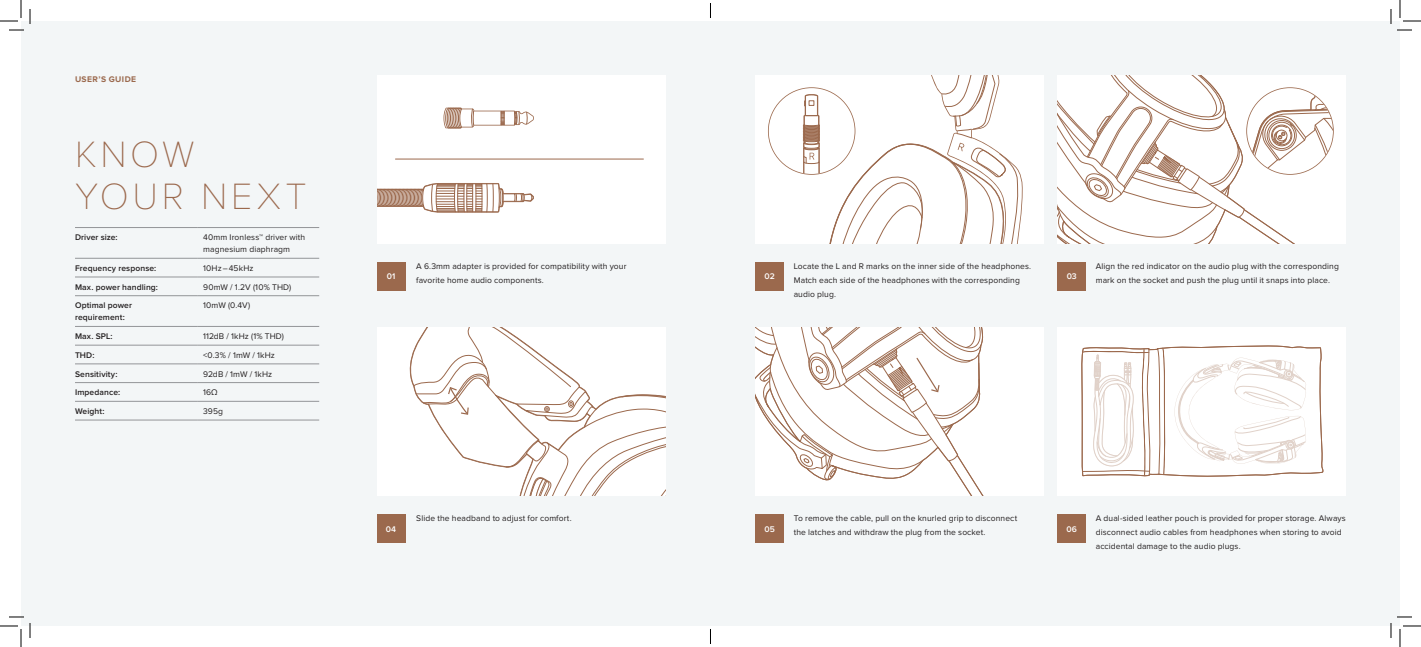
<style>
.page{position:relative;width:1421px;height:647px;background:#fff}
.page>*{position:absolute;margin:0;border:0;box-sizing:border-box;transform-origin:0 0}
.t1{font:100 38px/42px "Proxima Nova T";letter-spacing:.095em;color:#9b694d}
.t2{font:8.5px/14px "Proxima Nova";letter-spacing:.015em;color:#231f20}
.t3{font:600 8.5px/12px "Proxima Nova";letter-spacing:.015em;color:#231f20}
.t4{font:600 8.5px "Proxima Nova";letter-spacing:.015em;color:#fff}
.t5{font:700 8.5px "Proxima Nova";letter-spacing:.05em;color:#9b694d}
</style>
<div class="page">
<div style="left:21px;top:21px;width:1379px;height:605px;background:#f3f6f7"></div>
<div style="left:1057px;top:327px;width:289px;height:168px;background:#fff"></div>
<svg style="left:1081px;top:345px;width:243px;height:132px"></svg>
<svg style="left:756px;top:327px;width:282px;height:168px"></svg>
<div style="left:377px;top:327px;width:288px;height:168px;background:#fff"></div>
<svg style="left:409px;top:327px;width:256px;height:168px"></svg>
<svg style="left:1057px;top:75px;width:289px;height:168px"></svg>
<div style="left:756px;top:75px;width:288px;height:168px;background:#fff"></div>
<svg style="left:768px;top:75px;width:255px;height:168px"></svg>
<div style="left:377px;top:75px;width:288px;height:168px;background:#fff"></div>
<svg style="left:443px;top:108px;width:91px;height:20px"></svg>
<svg style="left:377px;top:183px;width:157px;height:30px"></svg>
<hr style="left:395px;top:159px;width:248px;height:1px;background:#9b694d">
<div style="left:1057px;top:262px;width:28px;height:28px;background:#9b694d"></div>
<div style="left:377px;top:262px;width:28px;height:28px;background:#9b694d"></div>
<div style="left:756px;top:262px;width:28px;height:28px;background:#9b694d"></div>
<div style="left:377px;top:514px;width:28px;height:28px;background:#9b694d"></div>
<div style="left:756px;top:514px;width:28px;height:28px;background:#9b694d"></div>
<div style="left:1057px;top:514px;width:28px;height:28px;background:#9b694d"></div>
<hr style="left:75px;top:227px;width:122px;height:1px;background:#939598">
<hr style="left:197px;top:227px;width:122px;height:1px;background:#939598">
<hr style="left:75px;top:258px;width:122px;height:1px;background:#939598">
<hr style="left:197px;top:258px;width:122px;height:1px;background:#939598">
<hr style="left:75px;top:277px;width:122px;height:1px;background:#939598">
<hr style="left:197px;top:277px;width:122px;height:1px;background:#939598">
<hr style="left:75px;top:295px;width:122px;height:1px;background:#939598">
<hr style="left:197px;top:295px;width:122px;height:1px;background:#939598">
<hr style="left:75px;top:326px;width:122px;height:1px;background:#939598">
<hr style="left:197px;top:326px;width:122px;height:1px;background:#939598">
<hr style="left:75px;top:345px;width:122px;height:1px;background:#939598">
<hr style="left:197px;top:345px;width:122px;height:1px;background:#939598">
<hr style="left:75px;top:364px;width:122px;height:1px;background:#939598">
<hr style="left:197px;top:364px;width:122px;height:1px;background:#939598">
<hr style="left:75px;top:382px;width:122px;height:1px;background:#939598">
<hr style="left:197px;top:382px;width:122px;height:1px;background:#939598">
<hr style="left:75px;top:401px;width:122px;height:1px;background:#939598">
<hr style="left:197px;top:401px;width:122px;height:1px;background:#939598">
<hr style="left:75px;top:420px;width:122px;height:1px;background:#939598">
<hr style="left:197px;top:420px;width:122px;height:1px;background:#939598">
<svg style="left:1397px;top:29px;width:15px;height:2px"></svg>
<svg style="left:1397px;top:616px;width:15px;height:2px"></svg>
<svg style="left:1390px;top:9px;width:1px;height:15px"></svg>
<svg style="left:1390px;top:623px;width:1px;height:15px"></svg>
<svg style="left:0;top:0;width:31px;height:31px"></svg>
<svg style="left:0;top:616px;width:31px;height:31px"></svg>
<svg style="left:1399px;top:0;width:22px;height:22px"></svg>
<svg style="left:1399px;top:625px;width:22px;height:22px"></svg>
<svg style="left:710px;top:3px;width:1px;height:15px"></svg>
<svg style="left:710px;top:629px;width:1px;height:15px"></svg>
<p class="t5" style="left:75px;top:75px;width:63px">USER’S GUIDE</p>
<h1 class="t1" style="left:75px;top:131px;width:233px">KNOW<br>YOUR NEXT</h1>
<p class="t3" style="left:75px;top:232px;width:44px">Driver size:</p>
<p class="t2" style="left:203px;top:232px;width:104px;line-height:12px">40mm Ironless™ driver with magnesium diaphragm</p>
<p class="t3" style="left:75px;top:262px;width:83px">Frequency response:</p>
<p class="t2" style="left:203px;top:261px;width:52px">10Hz–45kHz</p>
<p class="t3" style="left:75px;top:281px;width:84px">Max. power handling:</p>
<p class="t2" style="left:203px;top:280px;width:90px">90mW / 1.2V (10% THD)</p>
<p class="t3" style="left:75px;top:300px;width:59px">Optimal power requirement:</p>
<p class="t2" style="left:203px;top:299px;width:49px">10mW (0.4V)</p>
<p class="t3" style="left:75px;top:331px;width:39px">Max. SPL:</p>
<p class="t2" style="left:203px;top:330px;width:82px">112dB / 1kHz (1% THD)</p>
<p class="t3" style="left:75px;top:349px;width:21px">THD:</p>
<p class="t2" style="left:203px;top:348px;width:73px">&lt;0.3% / 1mW / 1kHz</p>
<p class="t3" style="left:75px;top:368px;width:44px">Sensitivity:</p>
<p class="t2" style="left:203px;top:367px;width:71px">92dB / 1mW / 1kHz</p>
<p class="t3" style="left:75px;top:387px;width:47px">Impedance:</p>
<p class="t2" style="left:203px;top:386px;width:16px">16Ω</p>
<p class="t3" style="left:75px;top:405px;width:31px">Weight:</p>
<p class="t2" style="left:203px;top:404px;width:21px">395g</p>
<p class="t2" style="left:416px;top:259px;width:212px">A 6.3mm adapter is provided for compatibility with your favorite home audio components.</p>
<p class="t2" style="left:794px;top:259px;width:239px">Locate the L and R marks on the inner side of the headphones.<br>Match each side of the headphones with the corresponding audio plug.</p>
<p class="t4" style="left:387px;top:273px;width:10px">01</p>
<p class="t4" style="left:764px;top:273px;width:12px">02</p>
<p class="t4" style="left:1066px;top:273px;width:12px">03</p>
<p class="t2" style="left:1095px;top:259px;width:245px">Align the red indicator on the audio plug with the corresponding mark on the socket and push the plug until it snaps into place.</p>
<p class="t2" style="left:416px;top:511px;width:157px">Slide the headband to adjust for comfort.</p>
<p class="t4" style="left:386px;top:525px;width:12px">04</p>
<p class="t4" style="left:764px;top:525px;width:12px">05</p>
<p class="t4" style="left:1066px;top:525px;width:12px">06</p>
<p class="t2" style="left:1095px;top:511px;width:252px">A dual-sided leather pouch is provided for proper storage. Always disconnect audio cables from headphones when storing to avoid accidental damage to the audio plugs.</p>
<p class="t2" style="left:794px;top:511px;width:225px">To remove the cable, pull on the knurled grip to disconnect the latches and withdraw the plug from the socket.</p>
</div>
